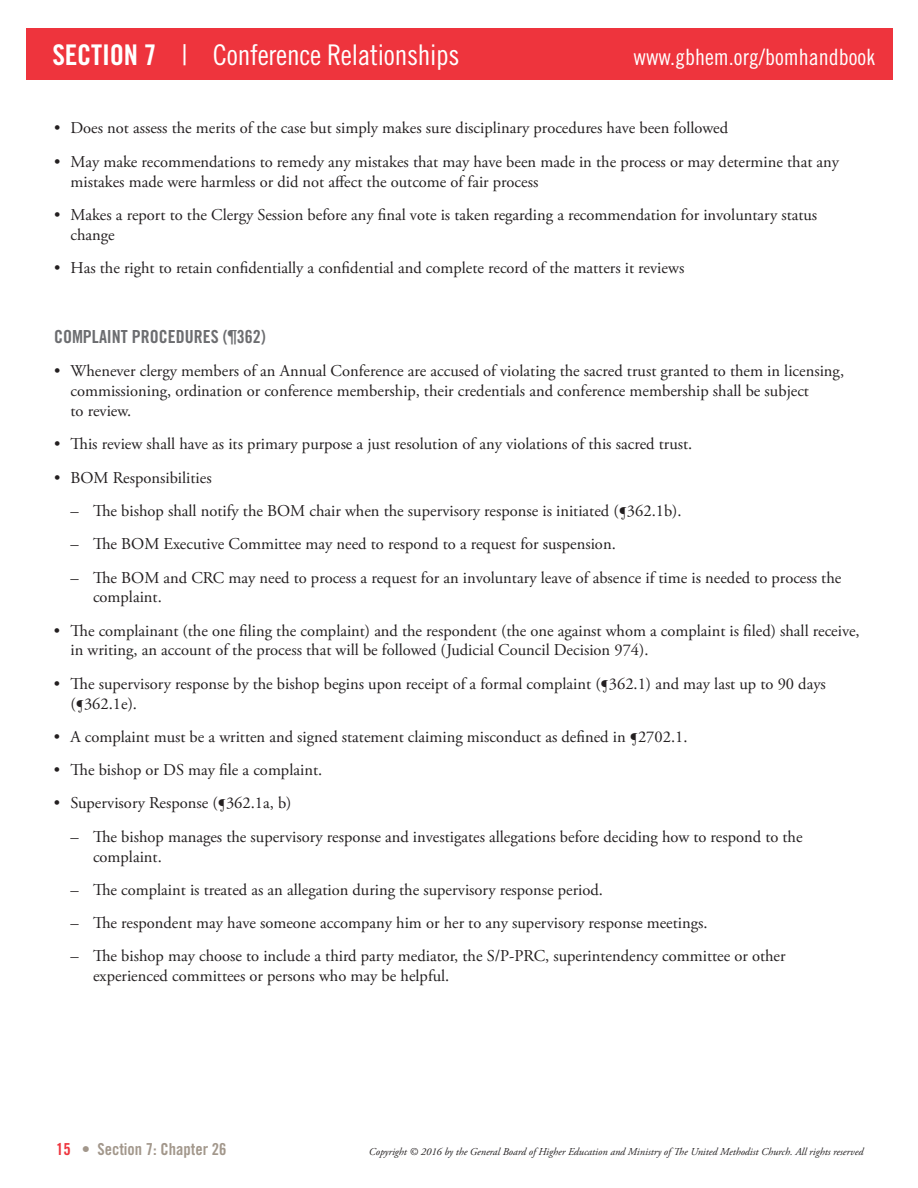
<style>
.page{position:relative;width:918px;height:1188px;background:#fff}
.page>*{position:absolute;margin:0;border:0;box-sizing:border-box;transform-origin:0 0}
.t1{font:28.5px "Trade Gothic Cond Eighteen";letter-spacing:-.01em;color:#fff}
.t2{font:22.5px "Trade Gothic Cond Eighteen";color:#fff}
.t3{font:18px "Trade Gothic Bold Cond Twenty";color:#6c6d70}
.t4{font:16.5px/19.8px "Adobe Garamond Pro";color:#231f20}
.t5{font:16.5px "Trade Gothic Bold Cond Twenty";color:#a2978b}
.t6{font:italic 10.5px "Adobe Garamond Pro";color:#231f20}
.s1{font-family:"Trade Gothic Bold Cond Twenty"}
.s2{color:#ee343d}
</style>
<div class="page">
<div style="left:26px;top:28px;width:866px;height:52px;background:#ee343d"></div>
<h1 class="t1" style="left:53px;top:38px;width:409px"><span class="s1">SECTION 7</span> | Conference Relationships</h1>
<h2 class="t2" style="left:634px;top:43px;width:243px">www.gbhem.org/bomhandbook</h2>
<p class="t4" style="left:54px;top:119px;width:676px">• Does not assess the merits of the case but simply makes sure disciplinary procedures have been followed</p>
<p class="t4" style="left:70px;top:152px;width:770px;text-indent:-16px">• May make recommendations to remedy any mistakes that may have been made in the process or may determine that any mistakes made were harmless or did not affect the outcome of fair process</p>
<p class="t4" style="left:70px;top:205px;width:748px;text-indent:-16px">• Makes a report to the Clergy Session before any final vote is taken regarding a recommendation for involuntary status change</p>
<p class="t4" style="left:54px;top:258px;width:632px">• Has the right to retain confidentially a confidential and complete record of the matters it reviews</p>
<p class="t3" style="left:54px;top:326px;width:213px">COMPLAINT PROCEDURES (¶362)</p>
<p class="t4" style="left:70px;top:362px;width:775px;text-indent:-16px">• Whenever clergy members of an Annual Conference are accused of violating the sacred trust granted to them in licensing, commissioning, ordination or conference membership, their credentials and conference membership shall be subject<br>to review.</p>
<p class="t4" style="left:54px;top:435px;width:640px">• This review shall have as its primary purpose a just resolution of any violations of this sacred trust.</p>
<p class="t4" style="left:54px;top:468px;width:159px">• BOM Responsibilities</p>
<p class="t4" style="left:70px;top:501px;width:613px">– The bishop shall notify the BOM chair when the supervisory response is initiated (¶362.1b).</p>
<p class="t4" style="left:70px;top:535px;width:547px">– The BOM Executive Committee may need to respond to a request for suspension.</p>
<p class="t4" style="left:93px;top:568px;width:750px;text-indent:-23px">– The BOM and CRC may need to process a request for an involuntary leave of absence if time is needed to process the complaint.</p>
<p class="t4" style="left:70px;top:621px;width:791px;text-indent:-16px">• The complainant (the one filing the complaint) and the respondent (the one against whom a complaint is filed) shall receive, in writing, an account of the process that will be followed (Judicial Council Decision 974).</p>
<p class="t4" style="left:70px;top:674px;width:757px;text-indent:-16px">• The supervisory response by the bishop begins upon receipt of a formal complaint (¶362.1) and may last up to 90 days (¶362.1e).</p>
<p class="t4" style="left:54px;top:727px;width:635px">• A complaint must be a written and signed statement claiming misconduct as defined in ¶2702.1.</p>
<p class="t4" style="left:54px;top:761px;width:270px">• The bishop or DS may file a complaint.</p>
<p class="t4" style="left:54px;top:794px;width:239px">• Supervisory Response (¶362.1a, b)</p>
<p class="t4" style="left:93px;top:827px;width:711px;text-indent:-23px">– The bishop manages the supervisory response and investigates allegations before deciding how to respond to the complaint.</p>
<p class="t4" style="left:70px;top:880px;width:534px">– The complaint is treated as an allegation during the supervisory response period.</p>
<p class="t4" style="left:70px;top:914px;width:639px">– The respondent may have someone accompany him or her to any supervisory response meetings.</p>
<p class="t4" style="left:93px;top:947px;width:694px;text-indent:-23px">– The bishop may choose to include a third party mediator, the S/P-PRC, superintendency committee or other experienced committees or persons who may be helpful.</p>
<p class="t5" style="left:56px;top:1139px;width:172px"><span class="s2">15</span> • Section 7: Chapter 26</p>
<p class="t6" style="left:369px;top:1145px;width:496px">Copyright © 2016 by the General Board of Higher Education and Ministry of The United Methodist Church. All rights reserved</p>
</div>
